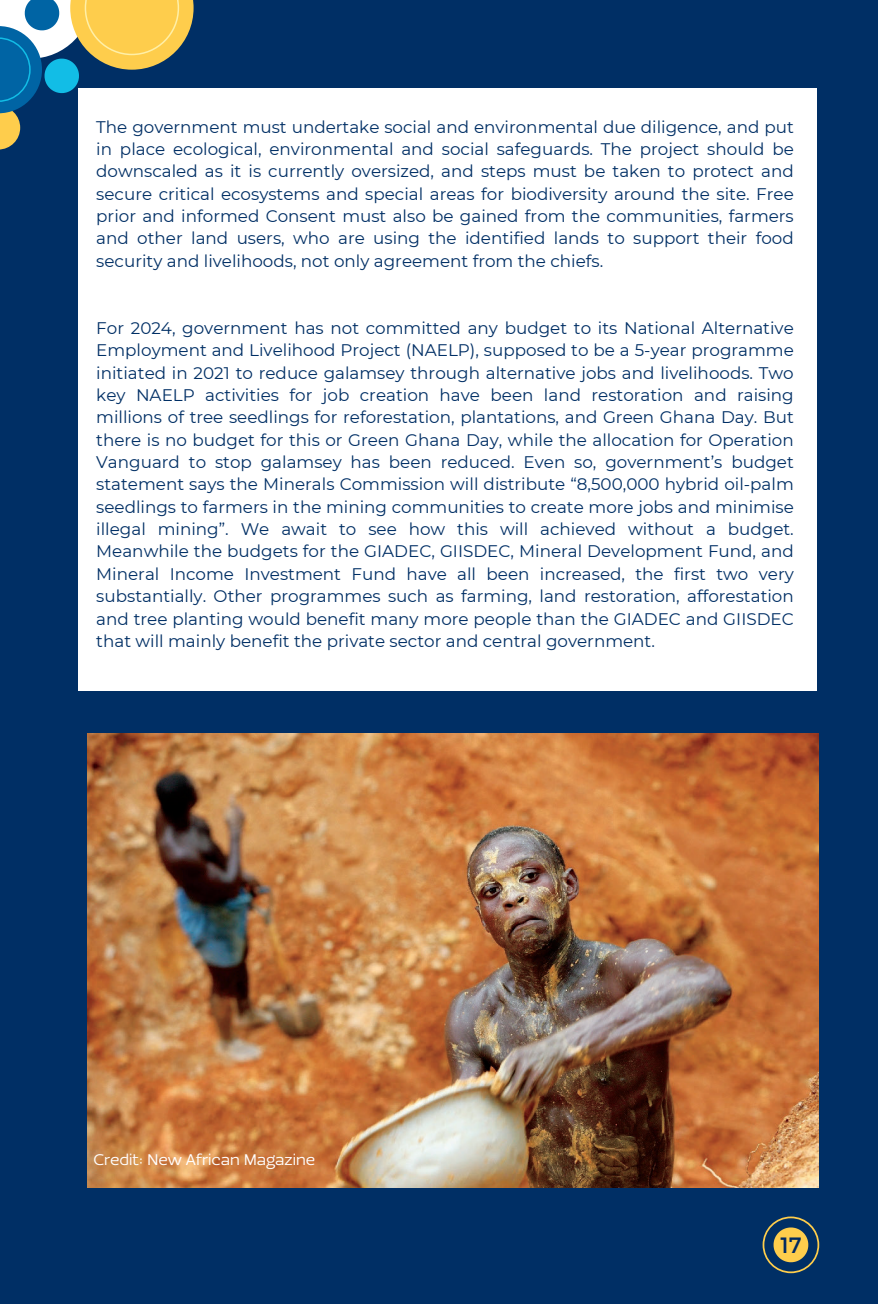
<style>
.page{position:relative;width:878px;height:1304px;background:#fff}
.page>*{position:absolute;margin:0;border:0;box-sizing:border-box;transform-origin:0 0}
.t1{font:22.2px "Montserrat";color:#002961}
.t2{font:16.8px/22.4px "Montserrat";color:#002f65;text-align:justify}
.t3{font:16px "Ezzo";color:#fff}
</style>
<div class="page">
<div style="left:0;top:0;width:878px;height:1303px;background:#002f65"></div>
<div style="left:79px;top:88px;width:738px;height:602px;background:#fff"></div>
<svg style="left:0;top:0;width:193px;height:149px"></svg>
<img style="left:88px;top:733px;width:730px;height:454px">
<svg style="left:763px;top:1216px;width:56px;height:57px"></svg>
<h1 class="t2" style="left:96px;top:115px;width:699px">The government must undertake social and environmental due diligence, and put in place ecological, environmental and social safeguards. The project should be downscaled as it is currently oversized, and steps must be taken to protect and secure critical ecosystems and special areas for biodiversity around the site. Free prior and informed Consent must also be gained from the communities, farmers and other land users, who are using the identified lands to support their food security and livelihoods, not only agreement from the chiefs.</h1>
<h1 class="t2" style="left:96px;top:317px;width:699px">For 2024, government has not committed any budget to its National Alternative Employment and Livelihood Project (NAELP), supposed to be a 5-year programme initiated in 2021 to reduce galamsey through alternative jobs and livelihoods. Two key NAELP activities for job creation have been land restoration and raising millions of tree seedlings for reforestation, plantations, and Green Ghana Day. But there is no budget for this or Green Ghana Day, while the allocation for Operation Vanguard to stop galamsey has been reduced. Even so, government’s budget statement says the Minerals Commission will distribute “8,500,000 hybrid oil-palm seedlings to farmers in the mining communities to create more jobs and minimise illegal mining”. We await to see how this will achieved without a budget.<br>Meanwhile the budgets for the GIADEC, GIISDEC, Mineral Development Fund, and Mineral Income Investment Fund have all been increased, the first two very substantially. Other programmes such as farming, land restoration, afforestation and tree planting would benefit many more people than the GIADEC and GIISDEC that will mainly benefit the private sector and central government.</h1>
<p class="t3" style="left:93px;top:1153px;width:223px">Credit: New African Magazine</p>
<h1 class="t1" style="left:780px;top:1230px;width:23px">17</h1>
</div>
